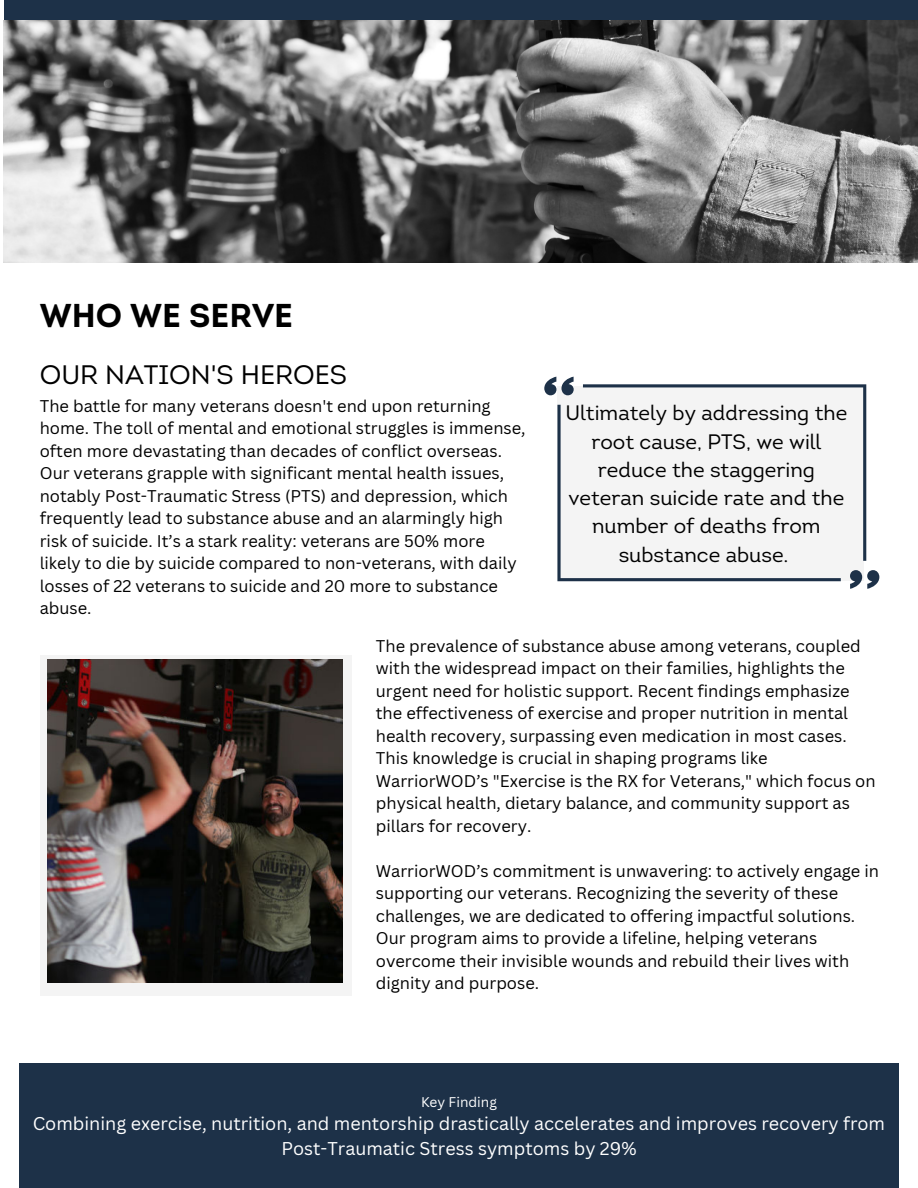
<style>
.page{position:relative;width:918px;height:1188px;background:#fff}
.page>*{position:absolute;margin:0;border:0;box-sizing:border-box;transform-origin:0 0}
.t1{font:700 33px "Intro";color:#000}
.t2{font:26.7px "Intro";color:#000}
.t3{font:20.85px/28.3px "Intro";color:#000;text-align:center}
.t4{font:18px/24.8px "Canva Sans";color:#fff;text-align:center}
.t5{font:16.5px/22.5px "Canva Sans";color:#000}
.t6{font:13.65px "Canva Sans";color:#fff}
</style>
<div class="page">
<hr style="left:30px;top:260px;width:876px;height:3px;background:#000">
<div style="left:4px;top:0;width:914px;height:118px;background:#1d3148"></div>
<img style="left:4px;top:21px;width:914px;height:241px">
<div style="left:40px;top:656px;width:311px;height:340px;background:#f4f4f4"></div>
<img style="left:48px;top:660px;width:295px;height:323px">
<svg style="left:583px;top:384px;width:283px;height:177px;fill:#f4f4f4"></svg>
<div style="left:557px;top:405px;width:284px;height:176px;background:#f4f4f4"></div>
<svg style="left:544px;top:377px;width:30px;height:18px"></svg>
<svg style="left:850px;top:570px;width:29px;height:19px"></svg>
<div style="left:19px;top:1064px;width:880px;height:124px;background:#1d3148"></div>
<h1 class="t1" style="left:40px;top:294px;width:255px">WHO WE SERVE</h1>
<h2 class="t2" style="left:40px;top:359px;width:309px">OUR NATION'S HEROES</h2>
<p class="t5" style="left:40px;top:395px;width:487px">The battle for many veterans doesn't end upon returning home. The toll of mental and emotional struggles is immense, often more devastating than decades of conflict overseas.<br>Our veterans grapple with significant mental health issues, notably Post-Traumatic Stress (PTS) and depression, which frequently lead to substance abuse and an alarmingly high risk of suicide. It’s a stark reality: veterans are 50% more likely to die by suicide compared to non-veterans, with daily losses of 22 veterans to suicide and 20 more to substance abuse.</p>
<p class="t5" style="left:376px;top:635px;width:501px">The prevalence of substance abuse among veterans, coupled with the widespread impact on their families, highlights the urgent need for holistic support. Recent findings emphasize the effectiveness of exercise and proper nutrition in mental health recovery, surpassing even medication in most cases.<br>This knowledge is crucial in shaping programs like WarriorWOD’s "Exercise is the RX for Veterans," which focus on physical health, dietary balance, and community support as pillars for recovery.</p>
<p class="t5" style="left:376px;top:860px;width:505px">WarriorWOD’s commitment is unwavering: to actively engage in supporting our veterans. Recognizing the severity of these challenges, we are dedicated to offering impactful solutions.<br>Our program aims to provide a lifeline, helping veterans overcome their invisible wounds and rebuild their lives with dignity and purpose.</p>
<p class="t3" style="left:565px;top:399px;width:283px">Ultimately by addressing the root cause, PTS, we will reduce the staggering veteran suicide rate and the number of deaths from substance abuse.</p>
<p class="t6" style="left:421px;top:1094px;width:77px">Key Finding</p>
<p class="t4" style="left:33px;top:1112px;width:854px">Combining exercise, nutrition, and mentorship drastically accelerates and improves recovery from<br>Post-Traumatic Stress symptoms by 29%</p>
</div>
